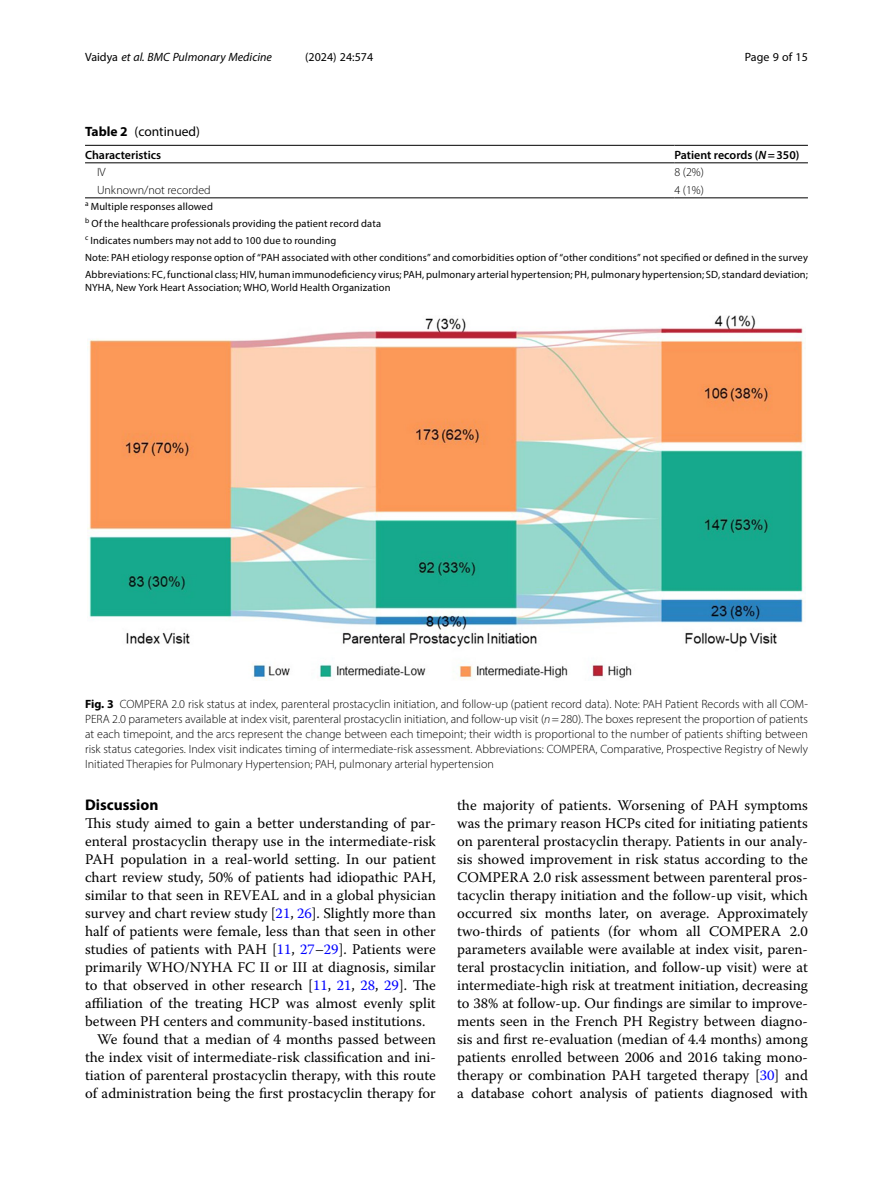
<style>
.page{position:relative;width:893px;height:1191px;background:#fff}
.page>*{position:absolute;margin:0;border:0;box-sizing:border-box;transform-origin:0 0}
.Head_1{font:700 15.45px "Myriad Pro";color:#000}
.Body_Text_Indent{font:14.7px/18px "Warnock Pro";color:#000;text-align:justify}
.Body_Text{font:14.7px/18px "Warnock Pro";color:#000;text-align:justify}
.Table_Continued{font:13.5px "Myriad Pro";color:#000}
.Figure_Caption{font:300 12px/15px "Myriad Pro";color:#000;text-align:justify}
.Table_Head{font:600 12px "Myriad Pro";color:#000}
.t1{font:italic 12px "Myriad Pro";color:#000}
.Table_Body{font:300 12px "Myriad Pro";color:#000}
.t2{font:12px "Myriad Pro";color:#000}
.Table_Footnote{font:10.5px/12.8px "Myriad Pro";letter-spacing:.01em;color:#000}
.s1{font-style:normal}
.s2{font-weight:700}
.s3{font-style:italic}
.s4{color:#00f}
</style>
<div class="page">
<img style="left:87px;top:315px;width:719px;height:366px">
<hr style="left:85px;top:163px;width:589px;height:1px;background:#000">
<hr style="left:674px;top:145px;width:134px;height:1px;background:#000">
<hr style="left:674px;top:163px;width:134px;height:1px;background:#000">
<hr style="left:674px;top:198px;width:134px;height:1px;background:#000">
<hr style="left:85px;top:198px;width:589px;height:1px;background:#000">
<hr style="left:85px;top:145px;width:589px;height:1px;background:#000">
<p class="t1" style="left:85px;top:50px;width:188px"><span class="s1">Vaidya</span> et al. BMC Pulmonary Medicine</p>
<p class="t2" style="left:305px;top:50px;width:70px">(2024) 24:574</p>
<p class="t2" style="left:745px;top:50px;width:65px">Page 9 of 15</p>
<p class="Table_Continued" style="left:85px;top:123px;width:116px"><span class="s2">Table 2</span> (continued)</p>
<p class="Table_Head" style="left:85px;top:147px;width:78px">Characteristics</p>
<p class="Table_Head" style="left:674px;top:147px;width:126px">Patient records (<span class="s3">N</span>=350)</p>
<p class="Table_Body" style="left:97px;top:165px;width:10px">IV</p>
<p class="Table_Body" style="left:674px;top:165px;width:31px">8 (2%)</p>
<p class="Table_Body" style="left:97px;top:182px;width:115px">Unknown/not recorded</p>
<p class="Table_Body" style="left:674px;top:182px;width:31px">4 (1%)</p>
<p class="Table_Footnote" style="left:85px;top:200px;width:129px"><sup>a</sup> Multiple responses allowed</p>
<p class="Table_Footnote" style="left:85px;top:217px;width:298px"><sup>b</sup> Of the healthcare professionals providing the patient record data</p>
<p class="Table_Footnote" style="left:85px;top:234px;width:253px"><sup>c</sup> Indicates numbers may not add to 100 due to rounding</p>
<p class="Table_Footnote" style="left:85px;top:251px;width:724px">Note: PAH etiology response option of “PAH associated with other conditions” and comorbidities option of “other conditions” not specified or defined in the survey</p>
<p class="Table_Footnote" style="left:85px;top:268px;width:724px">Abbreviations: FC, functional class; HIV, human immunodeficiency virus; PAH, pulmonary arterial hypertension; PH, pulmonary hypertension; SD, standard deviation;<br>NYHA, New York Heart Association; WHO, World Health Organization</p>
<p class="Figure_Caption" style="left:85px;top:696px;width:724px"><span class="s2">Fig. 3</span> COMPERA 2.0 risk status at index, parenteral prostacyclin initiation, and follow-up (patient record data). Note: PAH Patient Records with all COM-PERA 2.0 parameters available at index visit, parenteral prostacyclin initiation, and follow-up visit (<span class="s3">n</span>=280). The boxes represent the proportion of patients at each timepoint, and the arcs represent the change between each timepoint; their width is proportional to the number of patients shifting between risk status categories. Index visit indicates timing of intermediate-risk assessment. Abbreviations: COMPERA, Comparative, Prospective Registry of Newly Initiated Therapies for Pulmonary Hypertension; PAH, pulmonary arterial hypertension</p>
<p class="Head_1" style="left:85px;top:795px;width:75px">Discussion</p>
<p class="Body_Text" style="left:85px;top:814px;width:352px">This study aimed to gain a better understanding of par&shy;enteral prostacyclin therapy use in the intermediate-risk PAH population in a real-world setting. In our patient chart review study, 50% of patients had idiopathic PAH, similar to that seen in REVEAL and in a global physician survey and chart review study [<span class="s4">21</span>, <span class="s4">26</span>]. Slightly more than half of patients were female, less than that seen in other studies of patients with PAH [<span class="s4">11</span>, <span class="s4">27</span>–<span class="s4">29</span>]. Patients were primarily WHO/NYHA FC II or III at diagnosis, similar to that observed in other research [<span class="s4">11</span>, <span class="s4">21</span>, <span class="s4">28</span>, <span class="s4">29</span>]. The affiliation of the treating HCP was almost evenly split between PH centers and community-based institutions.</p>
<p class="Body_Text_Indent" style="left:85px;top:1030px;width:352px;text-indent:12px">We found that a median of 4 months passed between the index visit of intermediate-risk classification and ini&shy;tiation of parenteral prostacyclin therapy, with this route of administration being the first prostacyclin therapy for</p>
<p class="Body_Text_Indent" style="left:457px;top:796px;width:352px">the majority of patients. Worsening of PAH symptoms was the primary reason HCPs cited for initiating patients on parenteral prostacyclin therapy. Patients in our analy&shy;sis showed improvement in risk status according to the COMPERA 2.0 risk assessment between parenteral pros&shy;tacyclin therapy initiation and the follow-up visit, which occurred six months later, on average. Approximately two-thirds of patients (for whom all COMPERA 2.0 parameters available were available at index visit, paren&shy;teral prostacyclin initiation, and follow-up visit) were at intermediate-high risk at treatment initiation, decreasing to 38% at follow-up. Our findings are similar to improve&shy;ments seen in the French PH Registry between diagno&shy;sis and first re-evaluation (median of 4.4 months) among patients enrolled between 2006 and 2016 taking mono&shy;therapy or combination PAH targeted therapy [<span class="s4">30</span>] and a database cohort analysis of patients diagnosed with</p>
</div>
